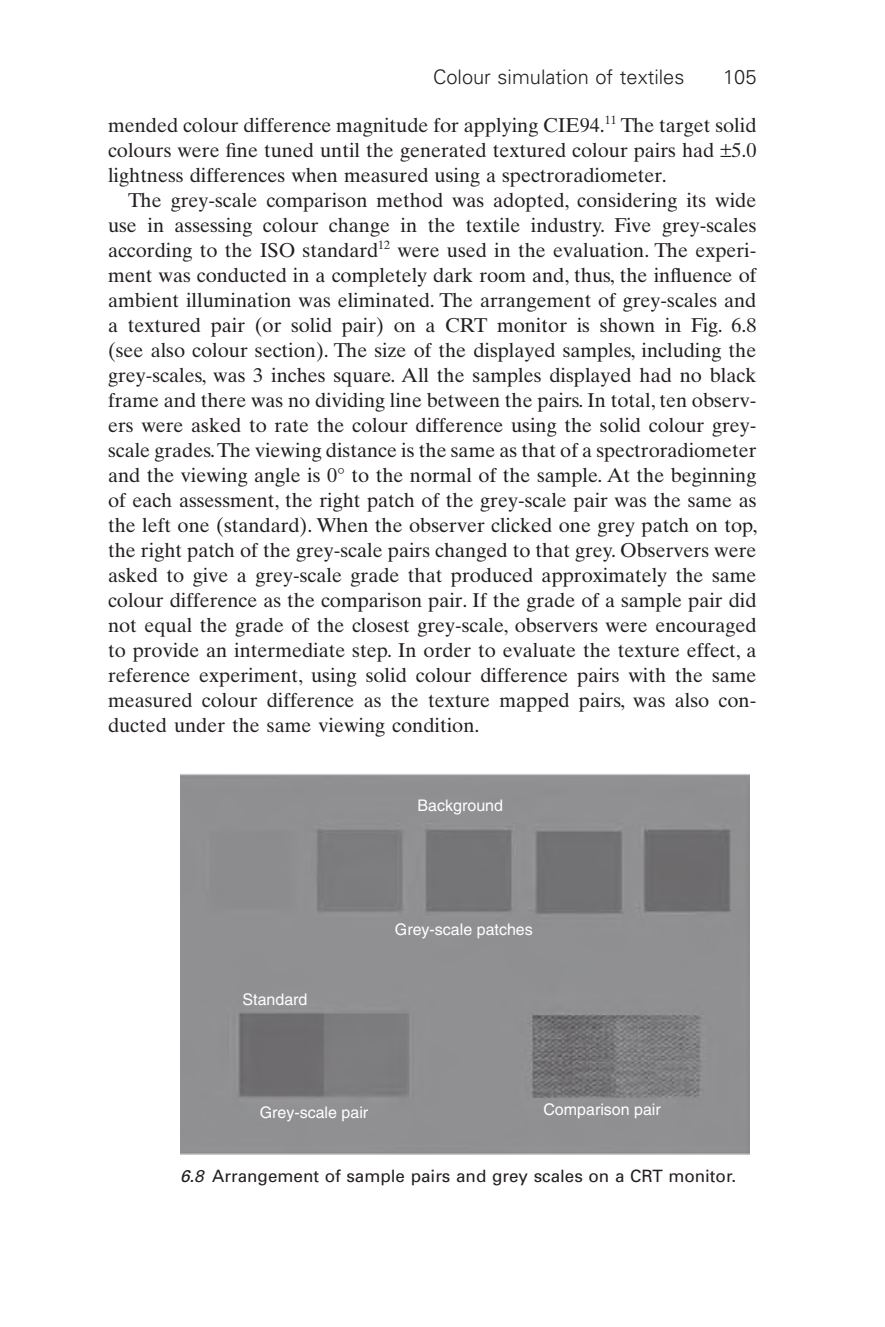
<style>
.page{position:relative;width:885px;height:1327px;background:#fff}
.page>*{position:absolute;margin:0;border:0;box-sizing:border-box;transform-origin:0 0}
.t1{font:20px/25px "Times Ten";color:#241f1f;text-align:justify}
.t2{font:300 20px "Univers";color:#241f1f}
.t3{font:17px "Univers";color:#241f1f}
.t4{font:16px "Helvetica";color:#fff}
.s1{font-style:italic}
</style>
<div class="page">
<img style="left:180px;top:774px;width:569px;height:380px">
<p class="t2" style="left:433px;top:65px;width:253px">Colour simulation of textiles</p>
<p class="t2" style="left:723px;top:65px;width:35px">105</p>
<p class="t1" style="left:108px;top:113px;width:650px">mended colour difference magnitude for applying CIE94.<sup>11</sup> The target solid colours were fine tuned until the generated textured colour pairs had 5.0 lightness differences when measured using a spectroradiometer.</p>
<p class="t1" style="left:108px;top:188px;width:651px;text-indent:20px">The grey-scale comparison method was adopted, considering its wide use in assessing colour change in the textile industry. Five grey-scales according to the ISO standard<sup>12</sup> were used in the evaluation. The experi&shy;ment was conducted in a completely dark room and, thus, the influence of ambient illumination was eliminated. The arrangement of grey-scales and a textured pair (or solid pair) on a CRT monitor is shown in Fig. 6.8 (see also colour section). The size of the displayed samples, including the grey-scales, was 3 inches square. All the samples displayed had no black frame and there was no dividing line between the pairs. In total, ten observ&shy;ers were asked to rate the colour difference using the solid colour grey&shy;scale grades. The viewing distance is the same as that of a spectroradiometer and the viewing angle is 0° to the normal of the sample. At the beginning of each assessment, the right patch of the grey-scale pair was the same as the left one (standard). When the observer clicked one grey patch on top, the right patch of the grey-scale pairs changed to that grey. Observers were asked to give a grey-scale grade that produced approximately the same colour difference as the comparison pair. If the grade of a sample pair did not equal the grade of the closest grey-scale, observers were encouraged to provide an intermediate step. In order to evaluate the texture effect, a reference experiment, using solid colour difference pairs with the same measured colour difference as the texture mapped pairs, was also con&shy;ducted under the same viewing condition.</p>
<p class="t4" style="left:417px;top:796px;width:87px">Background</p>
<p class="t4" style="left:242px;top:990px;width:66px">Standard</p>
<p class="t4" style="left:395px;top:919px;width:139px">Grey-scale patches</p>
<p class="t4" style="left:260px;top:1103px;width:110px">Grey-scale pair</p>
<p class="t4" style="left:543px;top:1100px;width:119px">Comparison pair</p>
<p class="t3" style="left:180px;top:1165px;width:557px"><span class="s1">6.8</span> Arrangement of sample pairs and grey scales on a CRT monitor.</p>
</div>
